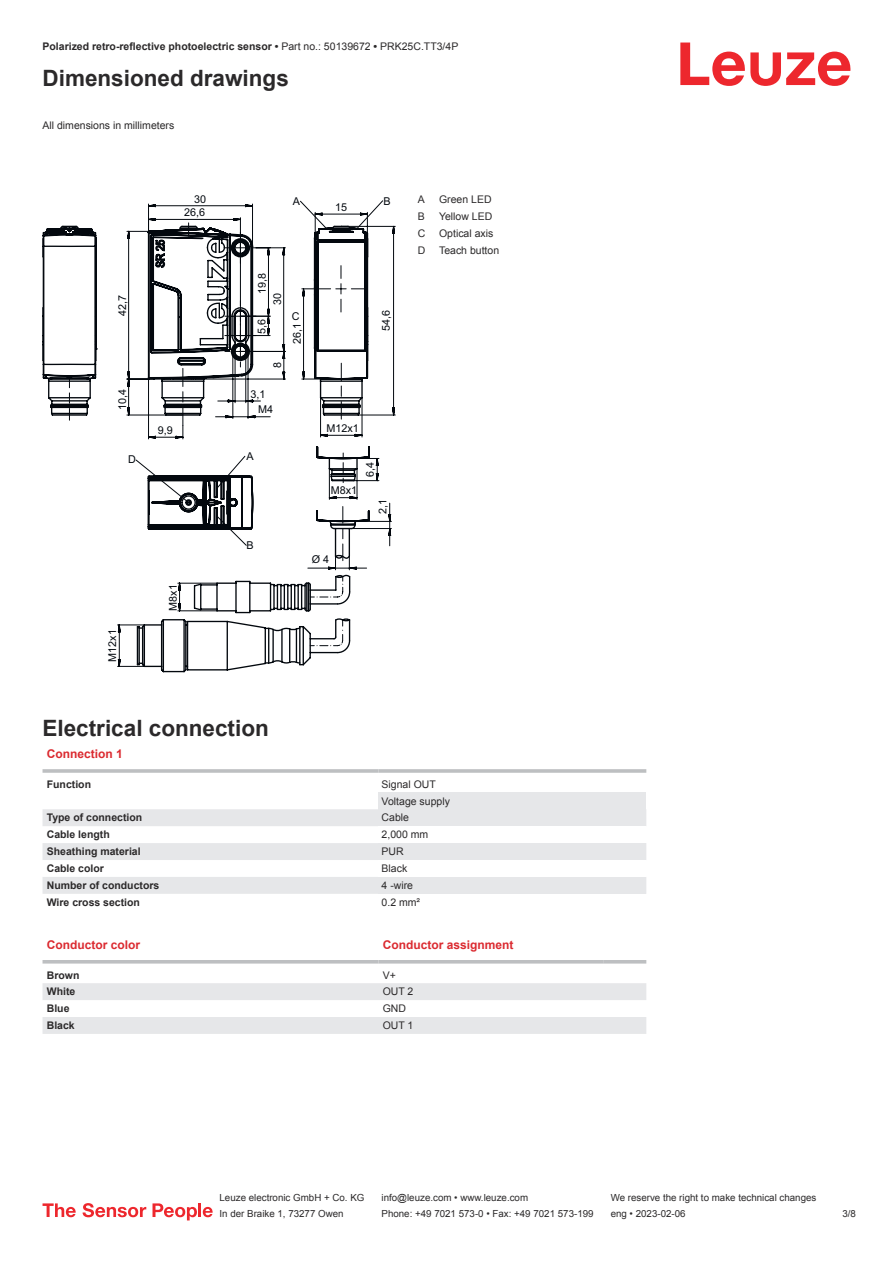
<style>
.page{position:relative;width:893px;height:1263px;background:#fff}
.page>*{position:absolute;margin:0;border:0;box-sizing:border-box;transform-origin:0 0}
.t1{font:700 22.5px "Arial";color:#2b292a}
.t2{font:700 12px "Arial";color:#db2a30}
.t3{font:10.8px/13.4px "Arial";color:#03080e;text-align:right}
.t4{font:700 10.5px "Arial";color:#2b292a}
.t5{font:10.5px/17px "Arial";color:#2b292a}
.t6{font:9.75px "Arial";color:#2b292a}
.s1{font-weight:400}
</style>
<div class="page">
<svg style="left:680px;top:43px;width:170px;height:43px"></svg>
<svg style="left:43px;top:809px;width:335px;height:85px;fill:#e6e7e9"></svg>
<hr style="left:43px;top:769px;width:335px;height:4px;background:#bdbfc1">
<hr style="left:378px;top:769px;width:268px;height:4px;background:#c9cacc">
<div style="left:378px;top:792px;width:268px;height:17px;background:#e6e7e9"></div>
<div style="left:378px;top:809px;width:268px;height:17px;background:#e6e7e9"></div>
<div style="left:378px;top:843px;width:268px;height:17px;background:#e6e7e9"></div>
<div style="left:378px;top:877px;width:268px;height:17px;background:#e6e7e9"></div>
<svg style="left:43px;top:963px;width:603px;height:1px"></svg>
<svg style="left:43px;top:983px;width:603px;height:51px"></svg>
<hr style="left:43px;top:960px;width:335px;height:3px;background:#bdbfc1">
<hr style="left:378px;top:960px;width:226px;height:3px;background:#bdbfc1">
<hr style="left:604px;top:960px;width:42px;height:3px;background:#bdbfc1">
<svg style="left:43px;top:1203px;width:33px;height:14px"></svg>
<svg style="left:83px;top:1203px;width:63px;height:14px"></svg>
<svg style="left:153px;top:1203px;width:44px;height:17px"></svg>
<hr style="left:198px;top:1203px;width:3px;height:14px;background:#ed272d">
<svg style="left:203px;top:1207px;width:10px;height:10px"></svg>
<svg style="left:43px;top:225px;width:205px;height:447px"></svg>
<svg style="left:117px;top:200px;width:266px;height:467px"></svg>
<svg style="left:240px;top:212px;width:156px;height:434px"></svg>
<svg style="left:69px;top:376px;width:1px;height:44px"></svg>
<svg style="left:126px;top:203px;width:145px;height:237px"></svg>
<svg style="left:302px;top:231px;width:90px;height:415px"></svg>
<p class="t4" style="left:43px;top:43px;width:417px">Polarized retro-reflective photoelectric sensor • <span class="s1">Part no.: 50139672</span> • <span class="s1">PRK25C.TT3/4P</span></p>
<h1 class="t1" style="left:43px;top:70px;width:248px">Dimensioned drawings</h1>
<p class="t5" style="left:43px;top:117px;width:133px">All dimensions in millimeters</p>
<p class="t3" style="left:184px;top:193px;width:24px">30<br>26,6</p>
<p class="t3" style="left:293px;top:195px;width:9px">A</p>
<p class="t3" style="left:335px;top:202px;width:14px">15</p>
<p class="t3" style="left:383px;top:195px;width:9px">B</p>
<p class="t5" style="left:418px;top:192px;width:9px">A</p>
<p class="t5" style="left:439px;top:192px;width:54px">Green LED</p>
<p class="t5" style="left:418px;top:209px;width:9px">B</p>
<p class="t5" style="left:439px;top:209px;width:55px">Yellow LED</p>
<p class="t5" style="left:418px;top:226px;width:9px">C</p>
<p class="t5" style="left:439px;top:226px;width:56px">Optical axis</p>
<p class="t5" style="left:418px;top:243px;width:9px">D</p>
<p class="t5" style="left:439px;top:243px;width:62px">Teach button</p>
<p class="t3" style="left:116px;top:316px;width:23px;rotate:-90deg">42,7</p>
<p class="t3" style="left:256px;top:294px;width:23px;rotate:-90deg">19,8</p>
<p class="t3" style="left:256px;top:334px;width:17px;rotate:-90deg">5,6</p>
<p class="t3" style="left:380px;top:331px;width:23px;rotate:-90deg">54,6</p>
<p class="t3" style="left:272px;top:305px;width:14px;rotate:-90deg">30</p>
<p class="t3" style="left:292px;top:310px;width:9px">C</p>
<p class="t3" style="left:291px;top:344px;width:23px;rotate:-90deg">26,1</p>
<p class="t3" style="left:272px;top:368px;width:8px;rotate:-90deg">8</p>
<p class="t3" style="left:116px;top:410px;width:23px;rotate:-90deg">10,4</p>
<p class="t3" style="left:251px;top:388px;width:17px">3,1</p>
<p class="t3" style="left:258px;top:404px;width:17px">M4</p>
<p class="t3" style="left:158px;top:424px;width:17px">9,9</p>
<p class="t3" style="left:326px;top:423px;width:34px">M12x1</p>
<p class="t3" style="left:128px;top:454px;width:9px">D</p>
<p class="t3" style="left:247px;top:450px;width:9px">A</p>
<p class="t3" style="left:364px;top:477px;width:17px;rotate:-90deg">6,4</p>
<p class="t3" style="left:331px;top:485px;width:28px">M8x1</p>
<p class="t3" style="left:377px;top:514px;width:17px;rotate:-90deg">2,1</p>
<p class="t3" style="left:247px;top:539px;width:9px">B</p>
<p class="t3" style="left:312px;top:553px;width:19px">Ø 4</p>
<p class="t3" style="left:167px;top:611px;width:28px;rotate:-90deg">M8x1</p>
<p class="t3" style="left:107px;top:662px;width:34px;rotate:-90deg">M12x1</p>
<h1 class="t1" style="left:43px;top:720px;width:228px">Electrical connection</h1>
<p class="t2" style="left:47px;top:750px;width:78px">Connection 1</p>
<p class="t4" style="left:47px;top:780px;width:46px">Function</p>
<p class="t5" style="left:382px;top:776px;width:70px">Signal OUT<br>Voltage supply</p>
<p class="t4" style="left:47px;top:814px;width:97px">Type of connection</p>
<p class="t5" style="left:382px;top:810px;width:29px">Cable</p>
<p class="t4" style="left:47px;top:831px;width:65px">Cable length</p>
<p class="t5" style="left:382px;top:827px;width:48px">2,000 mm</p>
<p class="t4" style="left:47px;top:848px;width:95px">Sheathing material</p>
<p class="t5" style="left:382px;top:844px;width:24px">PUR</p>
<p class="t4" style="left:47px;top:864px;width:59px">Cable color</p>
<p class="t5" style="left:382px;top:861px;width:27px">Black</p>
<p class="t4" style="left:47px;top:881px;width:114px">Number of conductors</p>
<p class="t5" style="left:382px;top:878px;width:33px">4 -wire</p>
<p class="t4" style="left:47px;top:898px;width:95px">Wire cross section</p>
<p class="t5" style="left:382px;top:895px;width:40px">0.2 mm²</p>
<p class="t2" style="left:47px;top:940px;width:95px">Conductor color</p>
<p class="t2" style="left:383px;top:940px;width:132px">Conductor assignment</p>
<p class="t4" style="left:47px;top:971px;width:34px">Brown</p>
<p class="t5" style="left:383px;top:967px;width:15px">V+</p>
<p class="t4" style="left:47px;top:988px;width:30px">White</p>
<p class="t5" style="left:383px;top:984px;width:32px">OUT 2</p>
<p class="t4" style="left:47px;top:1005px;width:24px">Blue</p>
<p class="t5" style="left:383px;top:1001px;width:25px">GND</p>
<p class="t4" style="left:47px;top:1021px;width:30px">Black</p>
<p class="t5" style="left:383px;top:1018px;width:32px">OUT 1</p>
<p class="t6" style="left:220px;top:1194px;width:146px">Leuze electronic GmbH + Co. KG</p>
<p class="t6" style="left:381px;top:1194px;width:148px">info@leuze.com • www.leuze.com</p>
<p class="t6" style="left:611px;top:1194px;width:207px">We reserve the right to make technical changes</p>
<p class="t6" style="left:220px;top:1210px;width:126px">In der Braike 1, 73277 Owen</p>
<p class="t6" style="left:381px;top:1210px;width:214px">Phone: +49 7021 573-0 • Fax: +49 7021 573-199</p>
<p class="t6" style="left:611px;top:1210px;width:76px">eng • 2023-02-06</p>
<p class="t6" style="left:842px;top:1210px;width:15px">3 /8</p>
</div>
